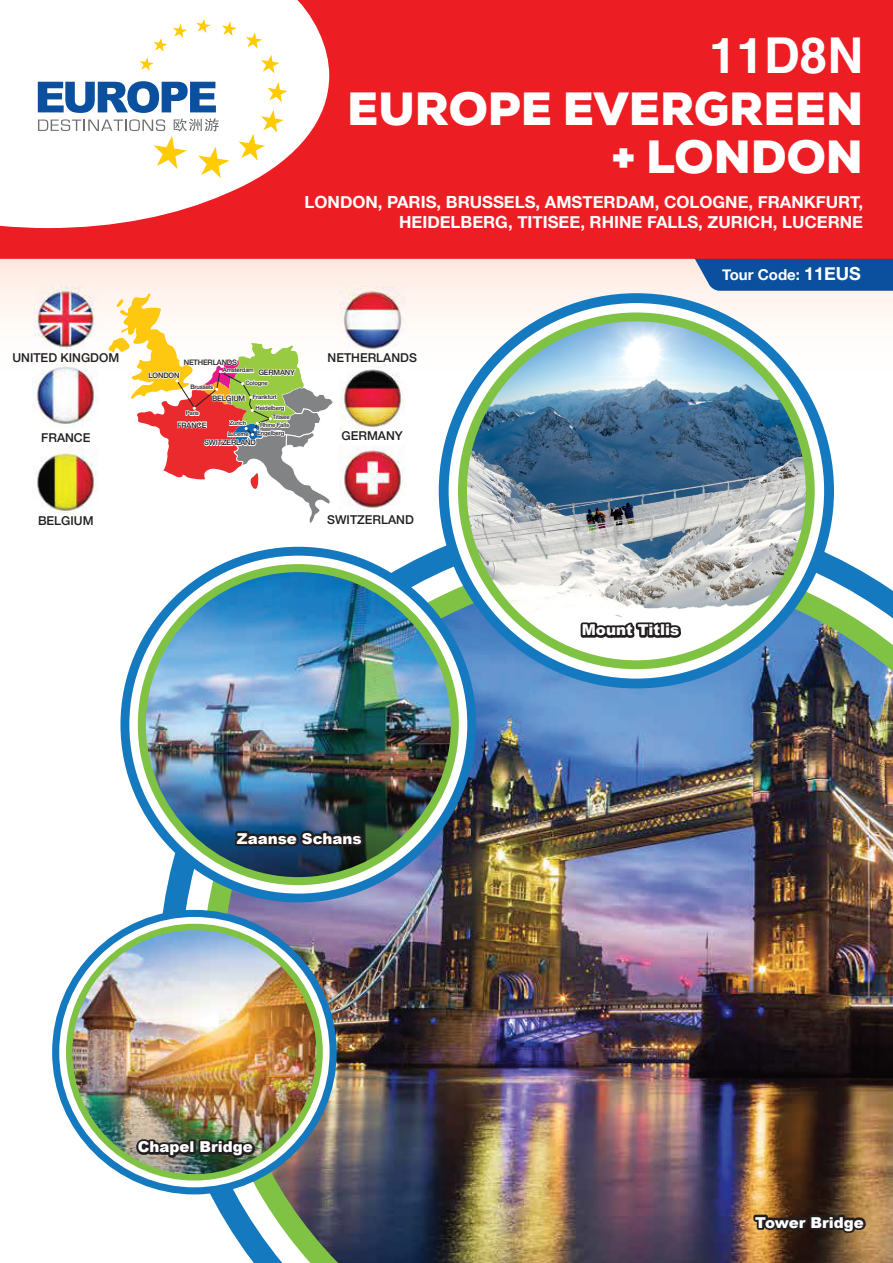
<style>
.page{position:relative;width:893px;height:1263px;background:#fff}
.page>*{position:absolute;margin:0;border:0;box-sizing:border-box;transform-origin:0 0}
.t1{font:700 49.5px "Helvetica";color:#fff}
.t2{font:900 46.5px/48px "Nexa";color:#fff;text-align:right}
.t3{font:700 16.8px/20.1px "Helvetica Neue";color:#fff;text-align:right}
.t4{font:900 15px "Arial";color:#fff}
.t5{font:700 15px "Helvetica Neue";color:#fff}
.t6{font:500 12.15px "Helvetica Neue";color:#231f20}
.t7{font:500 7.5px "Helvetica Neue";letter-spacing:-.025em;color:#231f20}
.t8{font:500 6px/12.3px "Helvetica Neue";letter-spacing:-.025em;color:#231f20}
.s1{font-size:18px}
</style>
<div class="page">
<svg style="left:0;top:259px;width:893px;height:261px"></svg>
<img style="left:222px;top:577px;width:671px;height:686px">
<div style="left:120px;top:547px;width:356px;height:355px;background:#1479be;border-radius:50%"></div>
<div style="left:129px;top:556px;width:338px;height:337px;background:#fff;border-radius:50%"></div>
<div style="left:138px;top:564px;width:321px;height:321px;background:#80c344;border-radius:50%"></div>
<img style="left:146px;top:572px;width:305px;height:305px;border-radius:152px">
<div style="left:52px;top:910px;width:285px;height:284px;background:#1479be;border-radius:50%"></div>
<svg style="left:59px;top:917px;width:271px;height:270px;background:#f4f9f7"></svg>
<div style="left:66px;top:924px;width:257px;height:256px;background:#80c344;border-radius:50%"></div>
<img style="left:72px;top:930px;width:244px;height:244px;border-radius:122px">
<svg style="left:690px;top:259px;width:203px;height:32px;background:#1c5ca4"></svg>
<svg style="left:0;top:0;width:893px;height:259px;fill:#ed1d24"></svg>
<svg style="left:140px;top:38px;width:27px;height:33px"></svg>
<svg style="left:173px;top:24px;width:14px;height:14px"></svg>
<svg style="left:196px;top:19px;width:15px;height:14px"></svg>
<svg style="left:222px;top:21px;width:15px;height:15px"></svg>
<svg style="left:246px;top:32px;width:16px;height:17px"></svg>
<svg style="left:261px;top:55px;width:19px;height:18px"></svg>
<svg style="left:267px;top:82px;width:21px;height:20px"></svg>
<svg style="left:238px;top:110px;width:46px;height:51px"></svg>
<svg style="left:38px;top:81px;width:192px;height:97px"></svg>
<div style="left:439px;top:293px;width:395px;height:395px;background:#1479be;border-radius:50%"></div>
<div style="left:449px;top:303px;width:375px;height:376px;background:#fff;border-radius:50%"></div>
<div style="left:458px;top:312px;width:357px;height:357px;background:#80c344;border-radius:50%"></div>
<img style="left:467px;top:321px;width:339px;height:339px;border-radius:169px">
<img style="left:133px;top:1135px;width:127px;height:30px">
<svg style="left:231px;top:827px;width:136px;height:23px;background:#1c2f41"></svg>
<svg style="left:751px;top:1208px;width:120px;height:33px;background:#5b4329"></svg>
<img style="left:33px;top:449px;width:66px;height:66px">
<img style="left:339px;top:364px;width:66px;height:66px">
<img style="left:339px;top:445px;width:66px;height:66px">
<img style="left:339px;top:287px;width:66px;height:65px">
<img style="left:33px;top:362px;width:66px;height:66px">
<img style="left:34px;top:287px;width:64px;height:63px">
<svg style="left:578px;top:591px;width:107px;height:58px;background:#c1c0c0"></svg>
<svg style="left:107px;top:292px;width:227px;height:231px"></svg>
<h1 class="t1" style="left:709px;top:16px;width:156px">11D8N</h1>
<h2 class="t2" style="left:347px;top:85px;width:517px">EUROPE EVERGREEN + LONDON</h2>
<p class="t3" style="left:305px;top:192px;width:560px">LONDON, PARIS, BRUSSELS, AMSTERDAM, COLOGNE, FRANKFURT,<br>HEIDELBERG, TITISEE, RHINE FALLS, ZURICH, LUCERNE</p>
<p class="t6" style="left:328px;top:348px;width:91px">NETHERLANDS</p>
<p class="t6" style="left:12px;top:348px;width:108px">UNITED KINGDOM</p>
<p class="t7" style="left:184px;top:356px;width:55px">NETHERLANDS</p>
<p class="t8" style="left:245px;top:364px;width:24px;text-indent:-23px">Amsterdam<br>Cologne</p>
<p class="t8" style="left:256px;top:391px;width:30px;line-height:10.5px;text-indent:-3px">Frankfurt<br>Heidelberg</p>
<p class="t8" style="left:260px;top:413px;width:31px;line-height:7.6px;text-align:right">Titisee<br>Rhine Falls</p>
<p class="t8" style="left:227px;top:428px;width:23px">Lucerne</p>
<p class="t8" style="left:257px;top:426px;width:29px">Engelberg</p>
<p class="t7" style="left:258px;top:366px;width:38px">GERMANY</p>
<p class="t7" style="left:149px;top:369px;width:33px">LONDON</p>
<p class="t8" style="left:190px;top:381px;width:24px">Brussels</p>
<p class="t7" style="left:177px;top:419px;width:31px">FRANCE</p>
<p class="t7" style="left:204px;top:437px;width:53px">SWITZERLAND</p>
<p class="t7" style="left:212px;top:392px;width:35px">BELGIUM</p>
<p class="t8" style="left:186px;top:406px;width:15px">Paris</p>
<p class="t8" style="left:229px;top:416px;width:18px">Zurich</p>
<p class="t6" style="left:41px;top:428px;width:51px">FRANCE</p>
<p class="t6" style="left:342px;top:426px;width:63px">GERMANY</p>
<p class="t6" style="left:38px;top:510px;width:57px">BELGIUM</p>
<p class="t6" style="left:327px;top:510px;width:88px">SWITZERLAND</p>
<p class="t4" style="left:237px;top:827px;width:126px">Zaanse Schans</p>
<p class="t4" style="left:138px;top:1136px;width:117px">Chapel Bridge</p>
<p class="t5" style="left:722px;top:263px;width:140px">Tour Code: <span class="s1">11EUS</span></p>
<p class="t4" style="left:582px;top:619px;width:99px">Mount Titlis</p>
<p class="t4" style="left:755px;top:1211px;width:110px">Tower Bridge</p>
</div>
